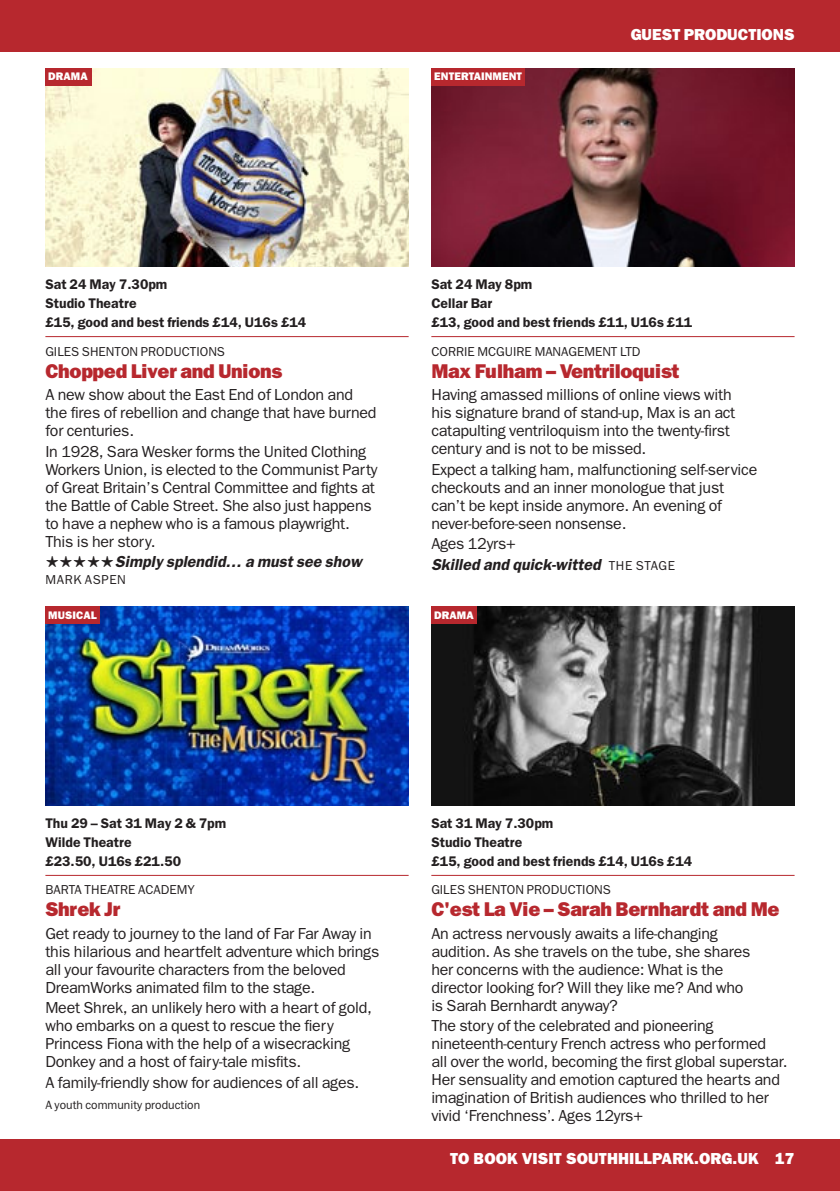
<style>
.page{position:relative;width:840px;height:1191px;background:#fff}
.page>*{position:absolute;margin:0;border:0;box-sizing:border-box;transform-origin:0 0}
.t1{font:800 20px "Franklin Gothic";letter-spacing:-.015em;color:#b7282e}
.t2{font:16px/18px "Franklin Gothic";letter-spacing:-.015em;color:#231f20}
.t3{font:italic 600 16px/20.8px "Franklin Gothic";color:#231f20}
.t4{font:800 16px "Franklin Gothic";letter-spacing:.01em;color:#fff}
.t5{font:600 14px/18.8px "Franklin Gothic";color:#231f20}
.t6{font:13px "Franklin Gothic";color:#231f20}
.t7{font:13px "Franklin Gothic";letter-spacing:.045em;color:#231f20}
.t8{font:12px "Franklin Gothic";color:#231f20}
.t9{font:800 11px "Franklin Gothic";letter-spacing:.01em;color:#fff}
.s1{font-weight:400;font-style:normal}
.s2{font-weight:400;font-style:normal;font-size:13px}
</style>
<div class="page">
<div style="left:0;top:0;width:839px;height:51px;background:#b7282e"></div>
<div style="left:0;top:1140px;width:839px;height:51px;background:#b7282e"></div>
<img style="left:431px;top:607px;width:363px;height:198px">
<img style="left:45px;top:607px;width:363px;height:198px">
<img style="left:431px;top:68px;width:363px;height:198px">
<img style="left:45px;top:68px;width:363px;height:198px">
<hr style="left:431px;top:875px;width:363px;height:1px;background:#b7282e">
<hr style="left:45px;top:875px;width:363px;height:1px;background:#b7282e">
<hr style="left:45px;top:336px;width:363px;height:1px;background:#b7282e">
<hr style="left:431px;top:336px;width:363px;height:1px;background:#b7282e">
<div style="left:431px;top:68px;width:94px;height:17px;background:#b7282e"></div>
<div style="left:431px;top:607px;width:46px;height:17px;background:#b7282e"></div>
<div style="left:45px;top:607px;width:55px;height:17px;background:#b7282e"></div>
<div style="left:45px;top:68px;width:47px;height:17px;background:#b7282e"></div>
<p class="t9" style="left:48px;top:72px;width:41px">DRAMA</p>
<p class="t9" style="left:434px;top:72px;width:89px">ENTERTAINMENT</p>
<p class="t4" style="left:630px;top:28px;width:165px">GUEST PRODUCTIONS</p>
<p class="t5" style="left:45px;top:276px;width:262px">Sat 24 May 7.30pm<br>Studio Theatre<br>£15, good and best friends £14, U16s £14</p>
<p class="t6" style="left:45px;top:346px;width:181px">GILES SHENTON PRODUCTIONS</p>
<p class="t1" style="left:45px;top:363px;width:238px">Chopped Liver and Unions</p>
<p class="t2" style="left:45px;top:386px;width:332px">A new show about the East End of London and the fires of rebellion and change that have burned for centuries.</p>
<p class="t2" style="left:45px;top:443px;width:333px">In 1928, Sara Wesker forms the United Clothing Workers Union, is elected to the Communist Party of Great Britain’s Central Committee and fights at the Battle of Cable Street. She also just happens to have a nephew who is a famous playwright.<br>This is her story.</p>
<p class="t3" style="left:45px;top:552px;width:318px">★★★★★ Simply splendid… a must see show</p>
<p class="t7" style="left:45px;top:575px;width:82px">MARK ASPEN</p>
<p class="t5" style="left:431px;top:276px;width:262px">Sat 24 May 8pm<br>Cellar Bar<br>£13, good and best friends £11, U16s £11</p>
<p class="t6" style="left:431px;top:346px;width:210px">CORRIE MCGUIRE MANAGEMENT LTD</p>
<p class="t1" style="left:431px;top:363px;width:249px">Max Fulham – Ventriloquist</p>
<p class="t2" style="left:431px;top:386px;width:305px">Having amassed millions of online views with his signature brand of stand-up, Max is an act catapulting ventriloquism into the twenty-first century and is not to be missed.</p>
<p class="t2" style="left:431px;top:461px;width:327px">Expect a talking ham, malfunctioning self-service checkouts and an inner monologue that just can’t be kept inside anymore. An evening of never-before-seen nonsense.</p>
<p class="t3" style="left:431px;top:535px;width:245px"><span class="s1">Ages 12yrs+<br></span>Skilled and quick-witted <span class="s2">THE STAGE</span></p>
<p class="t9" style="left:48px;top:611px;width:50px">MUSICAL</p>
<p class="t9" style="left:434px;top:611px;width:41px">DRAMA</p>
<p class="t5" style="left:45px;top:815px;width:182px">Thu 29 – Sat 31 May 2 &amp; 7pm<br>Wilde Theatre<br>£23.50, U16s £21.50</p>
<p class="t6" style="left:45px;top:885px;width:151px">BARTA THEATRE ACADEMY</p>
<p class="t1" style="left:45px;top:901px;width:76px">Shrek Jr</p>
<p class="t2" style="left:45px;top:925px;width:335px">Get ready to journey to the land of Far Far Away in this hilarious and heartfelt adventure which brings all your favourite characters from the beloved DreamWorks animated film to the stage.</p>
<p class="t2" style="left:45px;top:1000px;width:328px">Meet Shrek, an unlikely hero with a heart of gold, who embarks on a quest to rescue the fiery Princess Fiona with the help of a wisecracking Donkey and a host of fairy-tale misfits.</p>
<p class="t2" style="left:45px;top:1075px;width:315px">A family-friendly show for audiences of all ages.</p>
<p class="t8" style="left:45px;top:1100px;width:156px">A youth community production</p>
<p class="t5" style="left:431px;top:815px;width:262px">Sat 31 May 7.30pm<br>Studio Theatre<br>£15, good and best friends £14, U16s £14</p>
<p class="t6" style="left:431px;top:885px;width:181px">GILES SHENTON PRODUCTIONS</p>
<p class="t1" style="left:431px;top:901px;width:349px">C'est La Vie – Sarah Bernhardt and Me</p>
<p class="t2" style="left:431px;top:925px;width:320px">An actress nervously awaits a life-changing audition. As she travels on the tube, she shares her concerns with the audience: What is the director looking for? Will they like me? And who is Sarah Bernhardt anyway?</p>
<p class="t2" style="left:431px;top:1018px;width:357px">The story of the celebrated and pioneering nineteenth-century French actress who performed<br>all over the world, becoming the first global superstar.<br>Her sensuality and emotion captured the hearts and imagination of British audiences who thrilled to her vivid ‘Frenchness’. Ages 12yrs+</p>
<p class="t4" style="left:450px;top:1152px;width:346px">TO BOOK VISIT SOUTHHILLPARK.ORG.UK 17</p>
</div>
